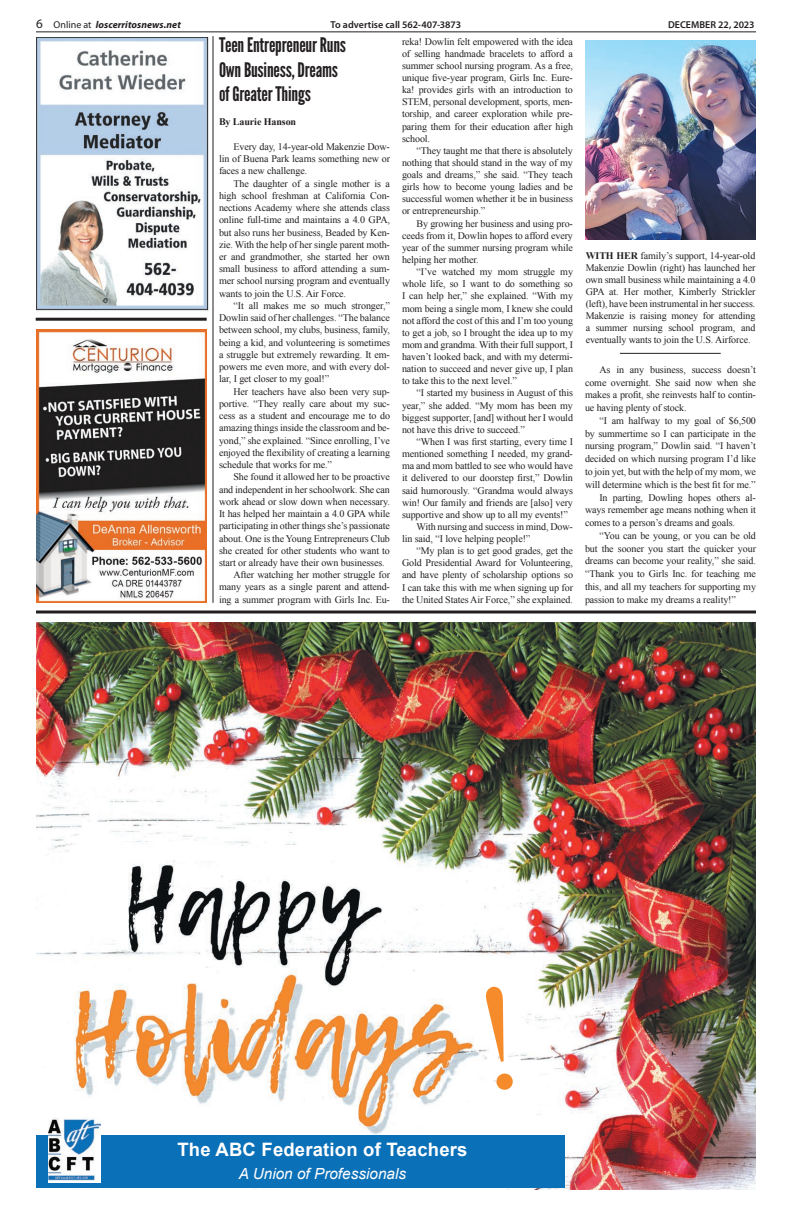
<style>
.page{position:relative;width:792px;height:1224px;background:#fff}
.page>*{position:absolute;margin:0;border:0;box-sizing:border-box;transform-origin:0 0}
.t1{font:20px/24.2px "League Gothic";letter-spacing:-.01em;color:#231f20}
.t2{font:700 18.5px "Arial";letter-spacing:.01em;color:#fff}
.t3{font:italic 15.3px "Arial";color:#fff}
.t4{font:10.1px/12.1px "Times New Roman";letter-spacing:-.01em;color:#231f20;text-align:justify}
.t5{font:700 10.1px "Times New Roman";letter-spacing:-.01em;color:#231f20}
.t6{font:10px/12px "Times New Roman";letter-spacing:-.01em;color:#231f20;text-align:justify}
.t7{font:600 10px "Myriad Pro";color:#231f20}
.t8{font:italic 700 10px "Myriad Pro";letter-spacing:.005em;color:#231f20}
.s1{font-weight:400;font-style:normal;font-size:13px}
.s2{font-weight:400;font-style:normal}
.s3{font-weight:700}
</style>
<div class="page">
<hr style="left:36px;top:31px;width:720px;height:1px;background:#231f20">
<img style="left:585px;top:41px;width:171px;height:198px">
<img style="left:36px;top:329px;width:171px;height:274px">
<hr style="left:36px;top:318px;width:171px;height:3px;background:#231f20">
<hr style="left:212px;top:36px;width:2px;height:567px;background:#231f20">
<img style="left:37px;top:38px;width:172px;height:273px">
<img style="left:36px;top:622px;width:720px;height:567px">
<div style="left:36px;top:1135px;width:529px;height:53px;background:#0a70b8"></div>
<img style="left:48px;top:1117px;width:52px;height:66px">
<svg style="left:36px;top:610px;width:720px;height:4px;background:#595657"></svg>
<hr style="left:620px;top:353px;width:101px;height:1px;background:#231f20">
<svg style="left:485px;top:986px;width:29px;height:105px"></svg>
<p class="t8" style="left:36px;top:18px;width:146px"><span class="s1">6</span> <span class="s2">Online at</span> loscerritosnews.net</p>
<p class="t7" style="left:331px;top:19px;width:132px">To advertise call 562-407-3873</p>
<p class="t7" style="left:668px;top:19px;width:88px">DECEMBER 22, 2023</p>
<h1 class="t1" style="left:219px;top:33px;width:129px">Teen Entrepreneur Runs<br>Own Business, Dreams of Greater Things</h1>
<p class="t5" style="left:219px;top:115px;width:79px">By Laurie Hanson</p>
<p class="t4" style="left:219px;top:140px;width:173px;text-indent:14px">Every day, 14-year-old Makenzie Dow&shy;lin of Buena Park learns something new or faces a new challenge.</p>
<p class="t4" style="left:219px;top:177px;width:173px;text-indent:14px">The daughter of a single mother is a high school freshman at California Con&shy;nections Academy where she attends class online full-time and maintains a 4.0 GPA, but also runs her business, Beaded by Ken&shy;zie. With the help of her single parent moth&shy;er and grandmother, she started her own small business to afford attending a sum&shy;mer school nursing program and eventually wants to join the U.S. Air Force.</p>
<p class="t4" style="left:219px;top:299px;width:173px;text-indent:14px">“It all makes me so much stronger,” Dowlin said of her challenges. “The balance between school, my clubs, business, family, being a kid, and volunteering is sometimes a struggle but extremely rewarding. It em&shy;powers me even more, and with every dol&shy;lar, I get closer to my goal!”</p>
<p class="t4" style="left:219px;top:385px;width:173px;text-indent:14px">Her teachers have also been very sup&shy;portive. “They really care about my suc&shy;cess as a student and encourage me to do amazing things inside the classroom and be&shy;yond,” she explained. “Since enrolling, I’ve enjoyed the flexibility of creating a learning schedule that works for me.”</p>
<p class="t4" style="left:233px;top:471px;width:158px">She found it allowed her to be proactive</p>
<p class="t4" style="left:219px;top:483px;width:173px">and independent in her schoolwork. She can</p>
<p class="t4" style="left:219px;top:495px;width:172px">work ahead or slow down when necessary.</p>
<p class="t4" style="left:219px;top:507px;width:173px">It has helped her maintain a 4.0 GPA while</p>
<p class="t4" style="left:219px;top:520px;width:173px">participating in other things she’s passionate</p>
<p class="t4" style="left:219px;top:532px;width:173px">about. One is the Young Entrepreneurs Club</p>
<p class="t4" style="left:219px;top:544px;width:172px">she created for other students who want to</p>
<p class="t4" style="left:219px;top:556px;width:167px">start or already have their own businesses.</p>
<p class="t4" style="left:233px;top:569px;width:158px">After watching her mother struggle for</p>
<p class="t4" style="left:219px;top:581px;width:173px">many years as a single parent and attend-</p>
<p class="t4" style="left:219px;top:593px;width:173px">ing a summer program with Girls Inc. Eu-</p>
<p class="t4" style="left:402px;top:35px;width:173px">reka! Dowlin felt empowered with the idea of selling handmade bracelets to afford a summer school nursing program. As a free, unique five-year program, Girls Inc. Eure&shy;ka! provides girls with an introduction to STEM, personal development, sports, men&shy;torship, and career exploration while pre&shy;paring them for their education after high school.</p>
<p class="t4" style="left:402px;top:144px;width:173px;text-indent:14px">“They taught me that there is absolutely nothing that should stand in the way of my goals and dreams,” she said. “They teach girls how to become young ladies and be successful women whether it be in business or entrepreneurship.”</p>
<p class="t4" style="left:402px;top:217px;width:173px;text-indent:14px">By growing her business and using pro&shy;ceeds from it, Dowlin hopes to afford every year of the summer nursing program while helping her mother.</p>
<p class="t4" style="left:402px;top:266px;width:173px;text-indent:14px">“I’ve watched my mom struggle my whole life, so I want to do something so I can help her,” she explained. “With my mom being a single mom, I knew she could not afford the cost of this and I’m too young to get a job, so I brought the idea up to my mom and grandma. With their full support, I haven’t looked back, and with my determi&shy;nation to succeed and never give up, I plan to take this to the next level.”</p>
<p class="t4" style="left:402px;top:387px;width:173px;text-indent:14px">“I started my business in August of this year,” she added. “My mom has been my biggest supporter, [and] without her I would not have this drive to succeed.”</p>
<p class="t4" style="left:416px;top:435px;width:158px">“When I was first starting, every time I</p>
<p class="t4" style="left:402px;top:448px;width:173px">mentioned something I needed, my grand-</p>
<p class="t4" style="left:402px;top:460px;width:173px">ma and mom battled to see who would have</p>
<p class="t4" style="left:402px;top:472px;width:173px">it delivered to our doorstep first,” Dowlin</p>
<p class="t4" style="left:402px;top:484px;width:173px">said humorously. “Grandma would always</p>
<p class="t4" style="left:402px;top:496px;width:172px">win! Our family and friends are [also] very</p>
<p class="t4" style="left:402px;top:508px;width:167px">supportive and show up to all my events!”</p>
<p class="t4" style="left:416px;top:520px;width:158px">With nursing and success in mind, Dow-</p>
<p class="t4" style="left:402px;top:532px;width:130px">lin said, “I love helping people!”</p>
<p class="t4" style="left:416px;top:545px;width:158px">“My plan is to get good grades, get the</p>
<p class="t4" style="left:402px;top:557px;width:173px">Gold Presidential Award for Volunteering,</p>
<p class="t4" style="left:402px;top:569px;width:173px">and have plenty of scholarship options so</p>
<p class="t4" style="left:402px;top:581px;width:173px">I can take this with me when signing up for</p>
<p class="t4" style="left:402px;top:593px;width:173px">the United States Air Force,” she explained.</p>
<p class="t6" style="left:586px;top:249px;width:171px"><span class="s3">WITH HER</span> family’s support, 14-year-old Makenzie Dowlin (right) has launched her own small business while maintaining a 4.0<br>GPA at. Her mother, Kimberly Strickler (left), have been instrumental in her success.<br>Makenzie is raising money for attending a summer nursing school program, and eventually wants to join the U.S. Airforce.</p>
<p class="t4" style="left:585px;top:363px;width:173px;line-height:12.8px;text-indent:14px">As in any business, success doesn’t come overnight. She said now when she makes a profit, she reinvests half to contin&shy;ue having plenty of stock.</p>
<p class="t4" style="left:599px;top:414px;width:158px">“I am halfway to my goal of $6,500</p>
<p class="t4" style="left:585px;top:427px;width:173px">by summertime so I can participate in the</p>
<p class="t4" style="left:585px;top:440px;width:173px">nursing program,” Dowlin said. “I haven’t</p>
<p class="t4" style="left:585px;top:453px;width:172px">decided on which nursing program I’d like</p>
<p class="t4" style="left:585px;top:465px;width:173px">to join yet, but with the help of my mom, we</p>
<p class="t4" style="left:585px;top:478px;width:172px">will determine which is the best fit for me.”</p>
<p class="t4" style="left:599px;top:491px;width:158px">In parting, Dowling hopes others al-</p>
<p class="t4" style="left:585px;top:504px;width:173px">ways remember age means nothing when it</p>
<p class="t4" style="left:585px;top:517px;width:152px">comes to a person’s dreams and goals.</p>
<p class="t4" style="left:599px;top:529px;width:158px">“You can be young, or you can be old</p>
<p class="t4" style="left:585px;top:542px;width:173px">but the sooner you start the quicker your</p>
<p class="t4" style="left:585px;top:555px;width:173px">dreams can become your reality,” she said.</p>
<p class="t4" style="left:585px;top:568px;width:173px">“Thank you to Girls Inc. for teaching me</p>
<p class="t4" style="left:585px;top:580px;width:173px">this, and all my teachers for supporting my</p>
<p class="t4" style="left:585px;top:593px;width:153px">passion to make my dreams a reality!”</p>
<h2 class="t2" style="left:178px;top:1137px;width:292px">The ABC Federation of Teachers</h2>
<h3 class="t3" style="left:239px;top:1164px;width:169px">A Union of Professionals</h3>
</div>
